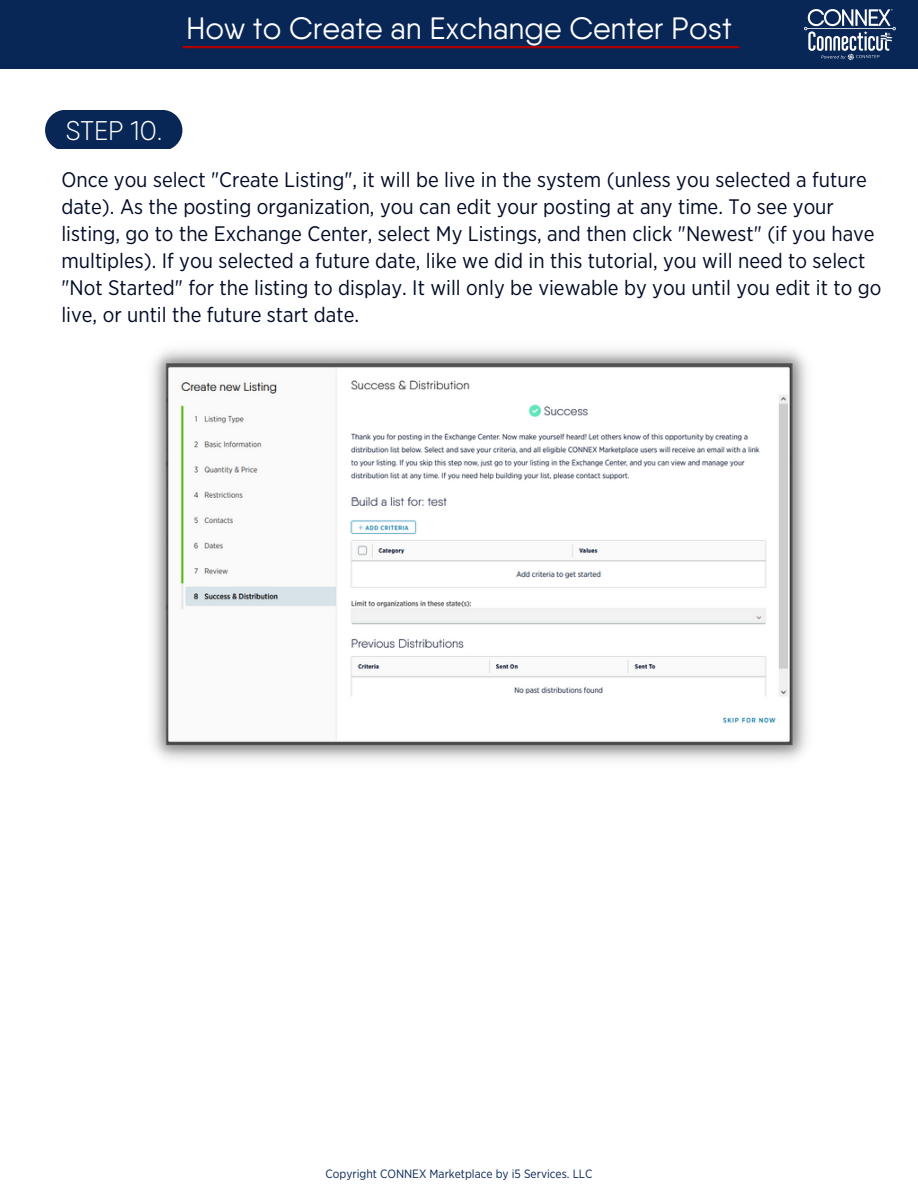
<style>
.page{position:relative;width:918px;height:1188px;background:#fff}
.page>*{position:absolute;margin:0;border:0;box-sizing:border-box;transform-origin:0 0}
.t1{font:30.9px "Qanelas Soft";color:#fff}
.t2{font:300 27px "Qanelas Soft";color:#fff}
.t3{font:21px/27px "Gotham Narrow";color:#010a26}
.t4{font:12px "Gotham Narrow";color:#092756}
</style>
<div class="page">
<img style="left:153px;top:349px;width:654px;height:411px">
<div style="left:45px;top:110px;width:137px;height:39px;background:#092756"></div>
<div style="left:0;top:0;width:918px;height:68px;background:#092756"></div>
<hr style="left:182px;top:46px;width:557px;height:2px;background:#ac0000">
<img style="left:804px;top:9px;width:92px;height:52px">
<h1 class="t1" style="left:186px;top:9px;width:547px">How to Create an Exchange Center Post</h1>
<p class="t2" style="left:66px;top:114px;width:98px">STEP 10.</p>
<p class="t3" style="left:61px;top:167px;width:822px">Once you select "Create Listing", it will be live in the system (unless you selected a future date). As the posting organization, you can edit your posting at any time. To see your listing, go to the Exchange Center, select My Listings, and then click "Newest" (if you have multiples). If you selected a future date, like we did in this tutorial, you will need to select "Not Started" for the listing to display. It will only be viewable by you until you edit it to go live, or until the future start date.</p>
<p class="t4" style="left:325px;top:1168px;width:269px">Copyright CONNEX Marketplace by i5 Services. LLC</p>
</div>
